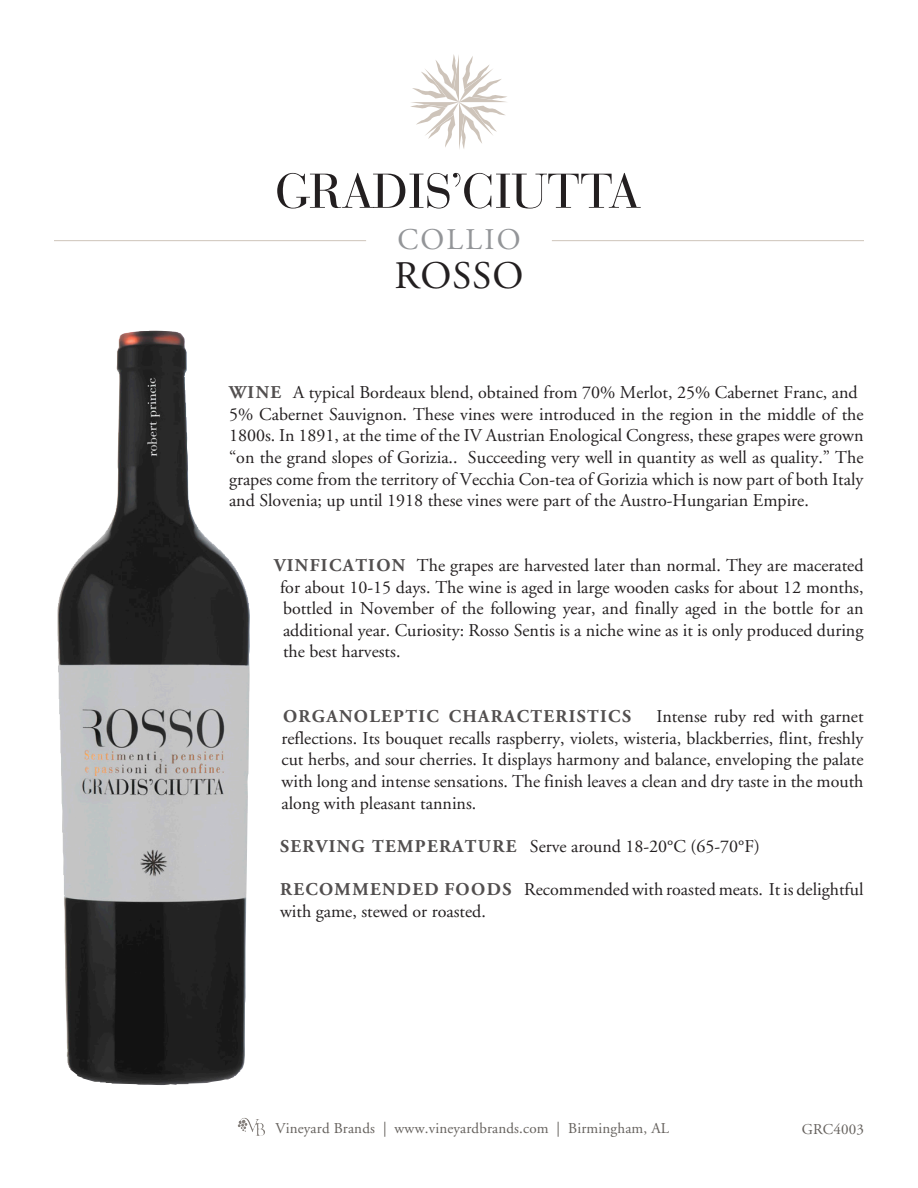
<style>
.page{position:relative;width:918px;height:1188px;background:#fff}
.page>*{position:absolute;margin:0;border:0;box-sizing:border-box;transform-origin:0 0}
.t1{font:39px "Adobe Garamond";letter-spacing:.025em;color:#231f20}
.t2{font:30px "Adobe Garamond";letter-spacing:.075em;color:#939598}
.t3{font:18px/21.6px "Adobe Garamond";color:#231f20;text-align:justify}
.t4{font:700 18px "Adobe Garamond";letter-spacing:.075em;color:#524f4f}
.t5{font:15px "Adobe Garamond";letter-spacing:.01em;color:#65615d}
.s1{font-weight:700;color:#524f4f}
</style>
<div class="page">
<img style="left:238px;top:1118px;width:27px;height:18px">
<svg style="left:410px;top:54px;width:97px;height:95px"></svg>
<svg style="left:277px;top:173px;width:364px;height:36px"></svg>
<hr style="left:54px;top:240px;width:312px;height:1px;background:#cec4ba">
<hr style="left:552px;top:240px;width:312px;height:1px;background:#cec4ba">
<img style="left:57px;top:330px;width:191px;height:755px">
<p class="t2" style="left:397px;top:224px;width:125px">COLLIO</p>
<p class="t1" style="left:394px;top:255px;width:131px">ROSSO</p>
<p class="t3" style="left:229px;top:382px;width:630px"><span class="s1">WINE</span> A typical Bordeaux blend, obtained from 70% Merlot, 25% Cabernet Franc, and</p>
<p class="t3" style="left:229px;top:404px;width:636px">5% Cabernet Sauvignon. These vines were introduced in the region in the middle of the 1800s. In 1891, at the time of the IV Austrian Enological Congress, these grapes were grown “on the grand slopes of Gorizia.. Succeeding very well in quantity as well as quality.” The grapes come from the territory of Vecchia Con-tea of Gorizia which is now part of both Italy and Slovenia; up until 1918 these vines were part of the Austro-Hungarian Empire.</p>
<p class="t3" style="left:280px;top:555px;width:585px;text-indent:-6px"><span class="s1">VINFICATION</span> The grapes are harvested later than normal. They are macerated for about 10-15 days. The wine is aged in large wooden casks for about 12 months, bottled in November of the following year, and finally aged in the bottle for an additional year. Curiosity: Rosso Sentis is a niche wine as it is only produced during the best harvests.</p>
<p class="t3" style="left:282px;top:706px;width:584px;text-indent:375px">Intense ruby red with garnet reflections. Its bouquet recalls raspberry, violets, wisteria, blackberries, flint, freshly cut herbs, and sour cherries. It displays harmony and balance, enveloping the palate with long and intense sensations. The finish leaves a clean and dry taste in the mouth along with pleasant tannins.</p>
<p class="t3" style="left:280px;top:836px;width:481px"><span class="s1">SERVING TEMPERATURE</span> Serve around 18-20°C (65-70°F)</p>
<p class="t3" style="left:280px;top:879px;width:585px"><span class="s1">RECOMMENDED FOODS</span> Recommended with roasted meats. It is delightful with game, stewed or roasted.</p>
<p class="t4" style="left:283px;top:707px;width:350px">ORGANOLEPTIC CHARACTERISTICS</p>
<p class="t5" style="left:275px;top:1120px;width:395px">Vineyard Brands | www.vineyardbrands.com | Birmingham, AL</p>
<p class="t5" style="left:802px;top:1121px;width:64px">GRC4003</p>
</div>
